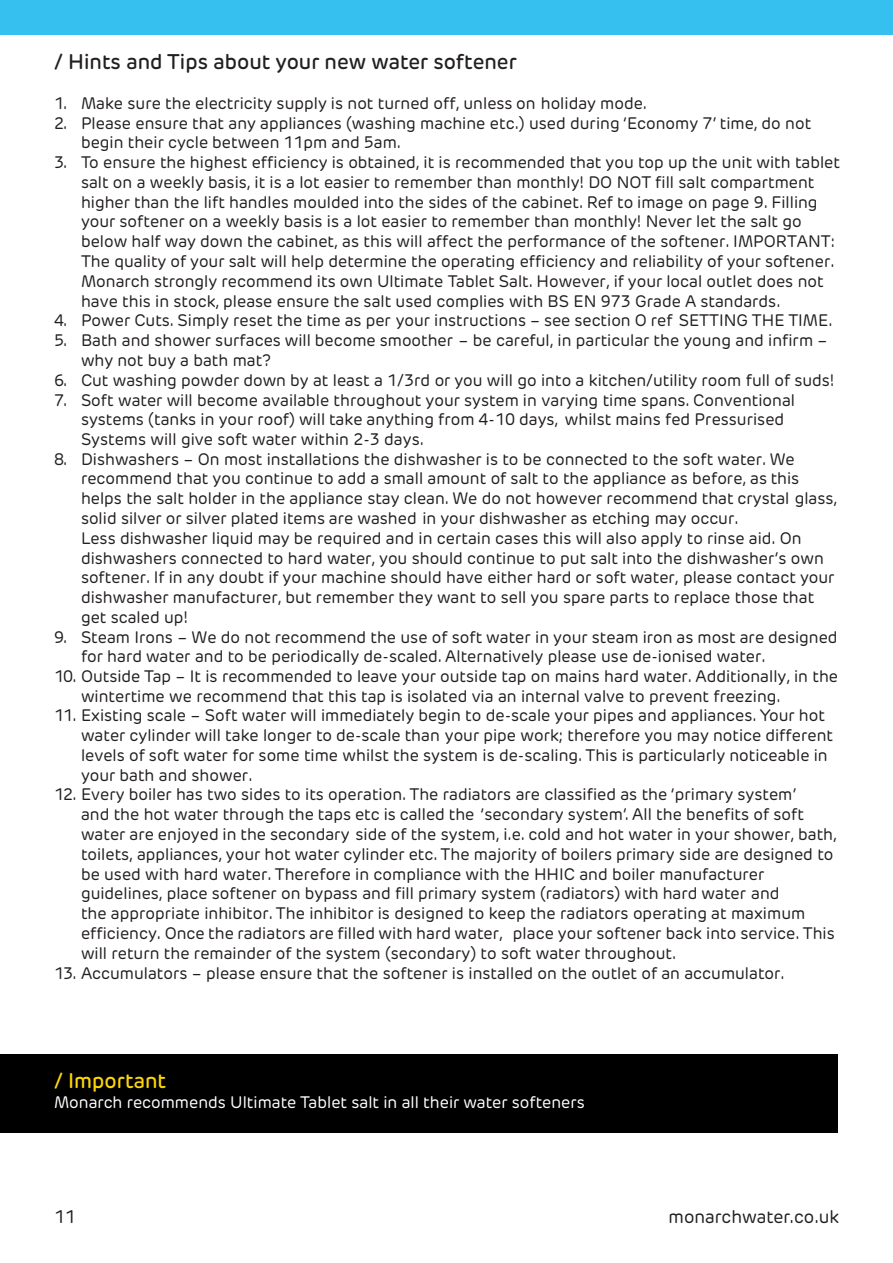
<style>
.page{position:relative;width:893px;height:1263px;background:#fff}
.page>*{position:absolute;margin:0;border:0;box-sizing:border-box;transform-origin:0 0}
.t1{font:500 21px "New Rubrik";color:#231f20}
.t2{font:500 21px "New Rubrik";color:#fcd609}
.t3{font:18px "New Rubrik";color:#231f20}
.t4{font:16.5px/19.8px "New Rubrik";color:#231f20}
.t5{font:16.5px "New Rubrik";color:#fff}
</style>
<div class="page">
<div style="left:1px;top:1054px;width:837px;height:79px;background:#000"></div>
<div style="left:0;top:0;width:893px;height:35px;background:#35c0f0"></div>
<p class="t1" style="left:54px;top:49px;width:464px">/ Hints and Tips about your new water softener</p>
<p class="t4" style="left:54px;top:93px;width:594px">1. Make sure the electricity supply is not turned off, unless on holiday mode.</p>
<p class="t4" style="left:81px;top:113px;width:732px;text-indent:-27px">2. Please ensure that any appliances (washing machine etc.) used during ‘Economy 7’ time, do not begin their cycle between 11pm and 5am.</p>
<p class="t4" style="left:81px;top:152px;width:760px;text-indent:-27px">3. To ensure the highest efficiency is obtained, it is recommended that you top up the unit with tablet salt on a weekly basis, it is a lot easier to remember than monthly! DO NOT fill salt compartment higher than the lift handles moulded into the sides of the cabinet. Ref to image on page 9. Filling your softener on a weekly basis is a lot easier to remember than monthly! Never let the salt go below half way down the cabinet, as this will affect the performance of the softener. IMPORTANT:<br>The quality of your salt will help determine the operating efficiency and reliability of your softener.<br>Monarch strongly recommend its own Ultimate Tablet Salt. However, if your local outlet does not have this in stock, please ensure the salt used complies with BS EN 973 Grade A standards.</p>
<p class="t4" style="left:54px;top:311px;width:780px">4. Power Cuts. Simply reset the time as per your instructions – see section O ref SETTING THE TIME.</p>
<p class="t4" style="left:81px;top:330px;width:748px;text-indent:-27px">5. Bath and shower surfaces will become smoother – be careful, in particular the young and infirm – why not buy a bath mat?</p>
<p class="t4" style="left:54px;top:370px;width:782px">6. Cut washing powder down by at least a 1/3rd or you will go into a kitchen/utility room full of suds!</p>
<p class="t4" style="left:81px;top:390px;width:716px;text-indent:-27px">7. Soft water will become available throughout your system in varying time spans. Conventional systems (tanks in your roof) will take anything from 4-10 days, whilst mains fed Pressurised<br>Systems will give soft water within 2-3 days.</p>
<p class="t4" style="left:81px;top:449px;width:758px;text-indent:-27px">8. Dishwashers – On most installations the dishwasher is to be connected to the soft water. We recommend that you continue to add a small amount of salt to the appliance as before, as this helps the salt holder in the appliance stay clean. We do not however recommend that crystal glass, solid silver or silver plated items are washed in your dishwasher as etching may occur.<br>Less dishwasher liquid may be required and in certain cases this will also apply to rinse aid. On dishwashers connected to hard water, you should continue to put salt into the dishwasher’s own softener. If in any doubt if your machine should have either hard or soft water, please contact your dishwasher manufacturer, but remember they want to sell you spare parts to replace those that get scaled up!</p>
<p class="t4" style="left:81px;top:627px;width:758px;text-indent:-27px">9. Steam Irons – We do not recommend the use of soft water in your steam iron as most are designed for hard water and to be periodically de-scaled. Alternatively please use de-ionised water.</p>
<p class="t4" style="left:81px;top:666px;width:759px;text-indent:-27px">10. Outside Tap – It is recommended to leave your outside tap on mains hard water. Additionally, in the wintertime we recommend that this tap is isolated via an internal valve to prevent freezing.</p>
<p class="t4" style="left:81px;top:706px;width:754px;text-indent:-27px">11. Existing scale – Soft water will immediately begin to de-scale your pipes and appliances. Your hot water cylinder will take longer to de-scale than your pipe work; therefore you may notice different levels of soft water for some time whilst the system is de-scaling. This is particularly noticeable in your bath and shower.</p>
<p class="t4" style="left:81px;top:785px;width:758px;text-indent:-27px">12. Every boiler has two sides to its operation. The radiators are classified as the ‘primary system’<br>and the hot water through the taps etc is called the ‘secondary system’. All the benefits of soft water are enjoyed in the secondary side of the system, i.e. cold and hot water in your shower, bath, toilets, appliances, your hot water cylinder etc. The majority of boilers primary side are designed to be used with hard water. Therefore in compliance with the HHIC and boiler manufacturer guidelines, place softener on bypass and fill primary system (radiators) with hard water and<br>the appropriate inhibitor. The inhibitor is designed to keep the radiators operating at maximum efficiency. Once the radiators are filled with hard water, place your softener back into service. This will return the remainder of the system (secondary) to soft water throughout.</p>
<p class="t4" style="left:54px;top:963px;width:732px">13. Accumulators – please ensure that the softener is installed on the outlet of an accumulator.</p>
<p class="t2" style="left:54px;top:1068px;width:114px">/ Important</p>
<p class="t5" style="left:54px;top:1092px;width:532px">Monarch recommends Ultimate Tablet salt in all their water softeners</p>
<p class="t3" style="left:54px;top:1206px;width:23px">11</p>
<p class="t3" style="left:668px;top:1206px;width:172px">monarchwater.co.uk</p>
</div>
